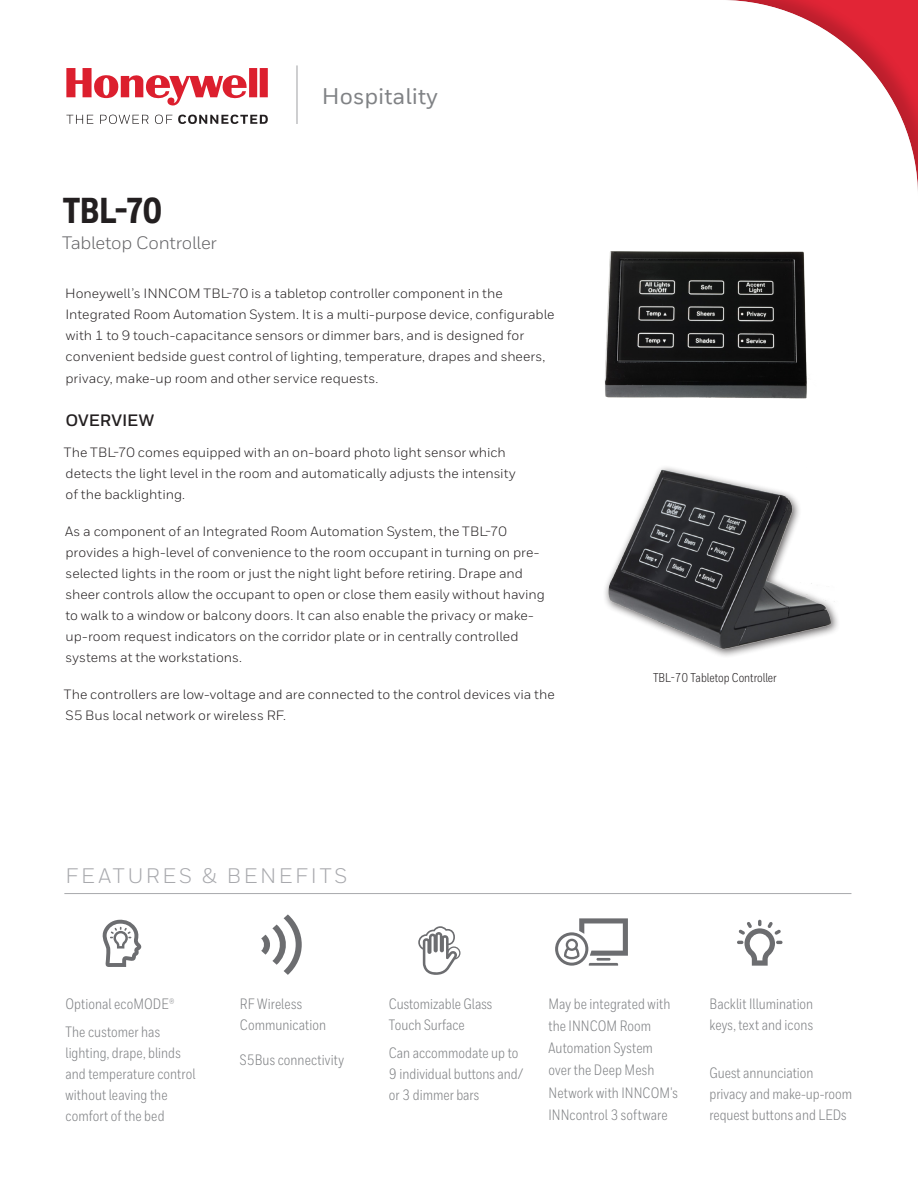
<style>
.page{position:relative;width:918px;height:1188px;background:#fff}
.page>*{position:absolute;margin:0;border:0;box-sizing:border-box;transform-origin:0 0}
.Cover__Title__All_Ca{font:800 36px "Honeywell Cond";color:#231f20}
.t1{font:500 22.5px "Honeywell Sans Web";color:#808285}
.Datasheet__Sidebar_H{font:21px "Honeywell Sans";letter-spacing:.13em;color:#a8a9ad}
.Cover__Subtitle{font:18px "Honeywell Sans";letter-spacing:-.015em;color:#636366}
.Heading_2__11_15{font:700 16.5px "Honeywell Sans";letter-spacing:.01em;color:#231f20}
.BL{font:15px/21px "Honeywell Cond";letter-spacing:.005em;color:#808285}
.text{font:13.5px/21px "Honeywell Sans";color:#231f20}
.t2{font:12.75px "Honeywell Cond";color:#231f20}
</style>
<div class="page">
<svg style="left:66px;top:68px;width:202px;height:38px"></svg>
<svg style="left:66px;top:115px;width:27px;height:9px"></svg>
<svg style="left:100px;top:115px;width:49px;height:9px"></svg>
<svg style="left:155px;top:115px;width:17px;height:9px"></svg>
<svg style="left:178px;top:115px;width:90px;height:9px"></svg>
<hr style="left:296px;top:65px;width:2px;height:59px;background:#808285">
<svg style="left:261px;top:914px;width:41px;height:61px"></svg>
<svg style="left:555px;top:918px;width:73px;height:48px"></svg>
<svg style="left:737px;top:920px;width:46px;height:46px"></svg>
<svg style="left:418px;top:926px;width:42px;height:49px"></svg>
<hr style="left:64px;top:893px;width:787px;height:1px;background:#a8a9ad">
<svg style="left:102px;top:919px;width:39px;height:48px"></svg>
<img style="left:605px;top:251px;width:202px;height:148px">
<img style="left:605px;top:467px;width:233px;height:186px">
<h2 class="t1" style="left:322px;top:82px;width:117px">Hospitality</h2>
<p class="Cover__Title__All_Ca" style="left:63px;top:188px;width:101px">TBL-70</p>
<p class="Cover__Subtitle" style="left:62px;top:232px;width:156px">Tabletop Controller</p>
<p class="text" style="left:65px;top:283px;width:491px">Honeywell’s INNCOM TBL-70 is a tabletop controller component in the Integrated Room Automation System. It is a multi-purpose device, configurable with 1 to 9 touch-capacitance sensors or dimmer bars, and is designed for convenient bedside guest control of lighting, temperature, drapes and sheers,</p>
<p class="text" style="left:65px;top:368px;width:314px">privacy, make-up room and other service requests.</p>
<p class="Heading_2__11_15" style="left:65px;top:410px;width:90px">OVERVIEW</p>
<p class="text" style="left:64px;top:441px;width:453px">The TBL-70 comes equipped with an on-board photo light sensor which detects the light level in the room and automatically adjusts the intensity of the backlighting.</p>
<p class="text" style="left:65px;top:521px;width:482px">As a component of an Integrated Room Automation System, the TBL-70 provides a high-level of convenience to the room occupant in turning on pre&shy;selected lights in the room or just the night light before retiring. Drape and sheer controls allow the occupant to open or close them easily without having to walk to a window or balcony doors. It can also enable the privacy or make&shy;up-room request indicators on the corridor plate or in centrally controlled systems at the workstations.</p>
<p class="text" style="left:64px;top:684px;width:492px">The controllers are low-voltage and are connected to the control devices via the<br>S5 Bus local network or wireless RF.</p>
<p class="Datasheet__Sidebar_H" style="left:65px;top:863px;width:284px">FEATURES &amp; BENEFITS</p>
<p class="t2" style="left:653px;top:670px;width:125px">TBL-70 Tabletop Controller</p>
<p class="BL" style="left:65px;top:993px;width:111px">Optional ecoMODE®</p>
<p class="BL" style="left:65px;top:1021px;width:132px">The customer has lighting, drape, blinds and temperature control without leaving the comfort of the bed</p>
<p class="BL" style="left:240px;top:993px;width:88px">RF Wireless<br>Communication</p>
<p class="BL" style="left:240px;top:1049px;width:106px">S5Bus connectivity</p>
<p class="BL" style="left:389px;top:993px;width:105px">Customizable Glass<br>Touch Surface</p>
<p class="BL" style="left:389px;top:1042px;width:136px">Can accommodate up to<br>9 individual buttons and/ or 3 dimmer bars</p>
<p class="BL" style="left:549px;top:993px;width:131px;line-height:22.2px">May be integrated with the INNCOM Room<br>Automation System over the Deep Mesh<br>Network with INNCOM's<br>INNcontrol 3 software</p>
<p class="BL" style="left:710px;top:993px;width:105px">Backlit Illumination keys, text and icons</p>
<p class="BL" style="left:710px;top:1062px;width:144px">Guest annunciation privacy and make-up-room request buttons and LEDs</p>
</div>
